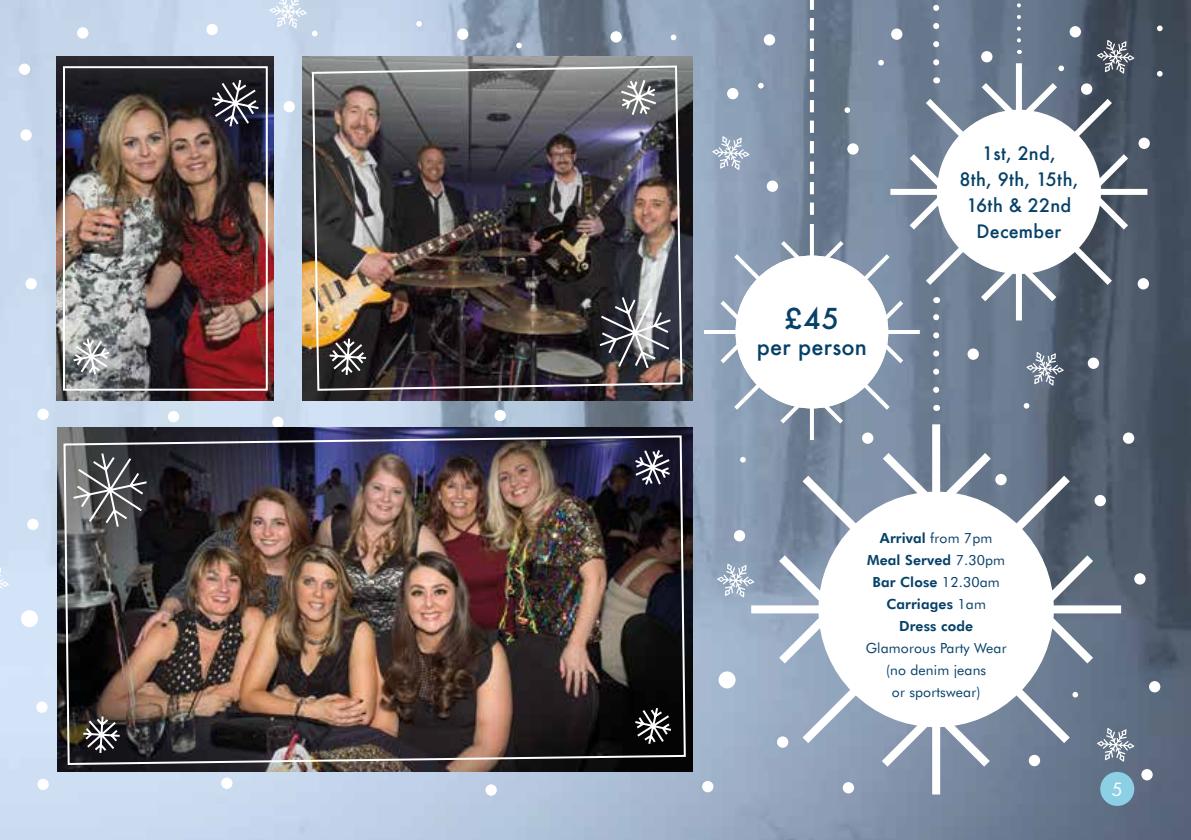
<style>
.page{position:relative;width:1191px;height:840px;background:#fff}
.page>*{position:absolute;margin:0;border:0;box-sizing:border-box;transform-origin:0 0}
.t1{font:500 28px "Futura";color:#064169}
.t2{font:500 22px "Futura";letter-spacing:.01em;color:#064169}
.t3{font:20px "Futura PT";color:#fff}
.t4{font:500 18px/26px "Futura";letter-spacing:.01em;color:#064169;text-align:center}
.t5{font:800 14px/22px "Futura BT";letter-spacing:.01em;color:#064169;text-align:center}
.t6{font:14px/22px "Futura BT";letter-spacing:.01em;color:#064169;text-align:center}
.s1{font-weight:400}
</style>
<div class="page">
<img style="left:0;top:0;width:1191px;height:839px">
<div style="left:457px;top:28px;width:11px;height:12px;background:#fff;border-radius:50%"></div>
<svg style="left:670px;top:35px;width:6px;height:5px"></svg>
<svg style="left:878px;top:60px;width:6px;height:5px"></svg>
<svg style="left:416px;top:21px;width:6px;height:6px"></svg>
<svg style="left:516px;top:43px;width:6px;height:5px"></svg>
<svg style="left:758px;top:83px;width:5px;height:5px"></svg>
<div style="left:727px;top:88px;width:11px;height:11px;background:#fff;border-radius:50%"></div>
<div style="left:981px;top:51px;width:11px;height:11px;background:#fff;border-radius:50%"></div>
<svg style="left:1157px;top:71px;width:5px;height:6px"></svg>
<svg style="left:1157px;top:26px;width:5px;height:5px"></svg>
<div style="left:847px;top:143px;width:11px;height:11px;background:#fff;border-radius:50%"></div>
<div style="left:1069px;top:26px;width:12px;height:11px;background:#fff;border-radius:50%"></div>
<div style="left:763px;top:34px;width:12px;height:11px;background:#fff;border-radius:50%"></div>
<svg style="left:844px;top:107px;width:6px;height:6px"></svg>
<div style="left:891px;top:28px;width:11px;height:12px;background:#fff;border-radius:50%"></div>
<div style="left:283px;top:101px;width:12px;height:11px;background:#fff;border-radius:50%"></div>
<div style="left:20px;top:129px;width:12px;height:12px;background:#fff;border-radius:50%"></div>
<div style="left:610px;top:31px;width:12px;height:12px;background:#fff;border-radius:50%"></div>
<div style="left:206px;top:24px;width:12px;height:11px;background:#fff;border-radius:50%"></div>
<div style="left:77px;top:27px;width:11px;height:12px;background:#fff;border-radius:50%"></div>
<div style="left:37px;top:408px;width:12px;height:12px;background:#fff;border-radius:50%"></div>
<div style="left:168px;top:410px;width:11px;height:12px;background:#fff;border-radius:50%"></div>
<div style="left:26px;top:278px;width:11px;height:11px;background:#fff;border-radius:50%"></div>
<div style="left:27px;top:518px;width:12px;height:12px;background:#fff;border-radius:50%"></div>
<div style="left:272px;top:416px;width:11px;height:11px;background:#fff;border-radius:50%"></div>
<div style="left:221px;top:777px;width:11px;height:11px;background:#fff;border-radius:50%"></div>
<svg style="left:740px;top:456px;width:3px;height:6px"></svg>
<div style="left:718px;top:671px;width:17px;height:17px;background:#fff;border-radius:50%"></div>
<div style="left:702px;top:780px;width:11px;height:11px;background:#fff;border-radius:50%"></div>
<div style="left:967px;top:348px;width:12px;height:11px;background:#fff;border-radius:50%"></div>
<div style="left:1087px;top:357px;width:12px;height:12px;background:#fff;border-radius:50%"></div>
<svg style="left:1023px;top:403px;width:6px;height:5px"></svg>
<div style="left:1149px;top:680px;width:11px;height:12px;background:#fff;border-radius:50%"></div>
<div style="left:1123px;top:432px;width:11px;height:11px;background:#fff;border-radius:50%"></div>
<div style="left:734px;top:530px;width:11px;height:11px;background:#fff;border-radius:50%"></div>
<div style="left:1134px;top:573px;width:11px;height:11px;background:#fff;border-radius:50%"></div>
<div style="left:1141px;top:768px;width:11px;height:12px;background:#fff;border-radius:50%"></div>
<div style="left:766px;top:180px;width:12px;height:12px;background:#fff;border-radius:50%"></div>
<div style="left:36px;top:701px;width:12px;height:11px;background:#fff;border-radius:50%"></div>
<div style="left:21px;top:609px;width:17px;height:17px;background:#fff;border-radius:50%"></div>
<div style="left:485px;top:783px;width:12px;height:12px;background:#fff;border-radius:50%"></div>
<div style="left:37px;top:778px;width:12px;height:11px;background:#fff;border-radius:50%"></div>
<div style="left:494px;top:409px;width:12px;height:12px;background:#fff;border-radius:50%"></div>
<div style="left:19px;top:63px;width:11px;height:12px;background:#fff;border-radius:50%"></div>
<svg style="left:269px;top:0;width:48px;height:36px;background:#cfddee"></svg>
<svg style="left:0;top:565px;width:9px;height:34px"></svg>
<svg style="left:1129px;top:727px;width:5px;height:34px"></svg>
<svg style="left:712px;top:136px;width:37px;height:34px"></svg>
<svg style="left:1026px;top:351px;width:37px;height:34px"></svg>
<svg style="left:1097px;top:40px;width:37px;height:17px"></svg>
<svg style="left:717px;top:563px;width:26px;height:34px"></svg>
<img style="left:57px;top:427px;width:635px;height:344px">
<img style="left:302px;top:57px;width:390px;height:343px">
<img style="left:57px;top:57px;width:217px;height:343px">
<img style="left:62px;top:434px;width:625px;height:331px">
<div style="left:63px;top:66px;width:205px;height:324px;border:2px solid #fff"></div>
<svg style="left:81px;top:714px;width:41px;height:40px;background:#544f4f"></svg>
<svg style="left:71px;top:451px;width:78px;height:77px;background:#616163"></svg>
<svg style="left:210px;top:78px;width:51px;height:51px;background:#44434d"></svg>
<svg style="left:633px;top:447px;width:39px;height:39px;background:#4d4c5d"></svg>
<svg style="left:71px;top:336px;width:41px;height:40px"></svg>
<svg style="left:633px;top:705px;width:40px;height:40px;background:#3d3d3d"></svg>
<svg style="left:700px;top:220px;width:223px;height:224px;background:#8d9eb4"></svg>
<div style="left:735px;top:255px;width:153px;height:153px;background:#fff;border-radius:50%"></div>
<svg style="left:743px;top:416px;width:386px;height:386px;background:#8190a3"></svg>
<svg style="left:818px;top:491px;width:235px;height:235px"></svg>
<div style="left:820px;top:493px;width:231px;height:231px;background:#fff;border-radius:50%"></div>
<svg style="left:884px;top:57px;width:269px;height:269px;background:#6d7b8c"></svg>
<div style="left:937px;top:110px;width:164px;height:164px;background:#fff;border-radius:50%"></div>
<svg style="left:810px;top:0;width:4px;height:215px"></svg>
<svg style="left:1017px;top:0;width:4px;height:40px"></svg>
<svg style="left:933px;top:309px;width:6px;height:81px"></svg>
<svg style="left:933px;top:0;width:6px;height:62px"></svg>
<img style="left:311px;top:64px;width:372px;height:327px">
<div style="left:1100px;top:771px;width:34px;height:34px;background:#8cd0e5;border-radius:50%"></div>
<h1 class="t1" style="left:785px;top:299px;width:56px">£45</h1>
<h2 class="t2" style="left:757px;top:332px;width:112px">per person</h2>
<p class="t4" style="left:959px;top:140px;width:120px">1st, 2nd,<br>8th, 9th, 15th,<br>16th &amp; 22nd<br>December</p>
<p class="t5" style="left:867px;top:527px;width:139px">Arrival <span class="s1">from 7pm<br></span>Meal Served <span class="s1">7.30pm<br></span>Bar Close <span class="s1">12.30am<br></span>Carriages <span class="s1">1am<br></span>Dress code</p>
<p class="t6" style="left:865px;top:637px;width:142px">Glamorous Party Wear (no denim jeans<br>or sportswear)</p>
<h3 class="t3" style="left:1111px;top:776px;width:13px">5</h3>
</div>
